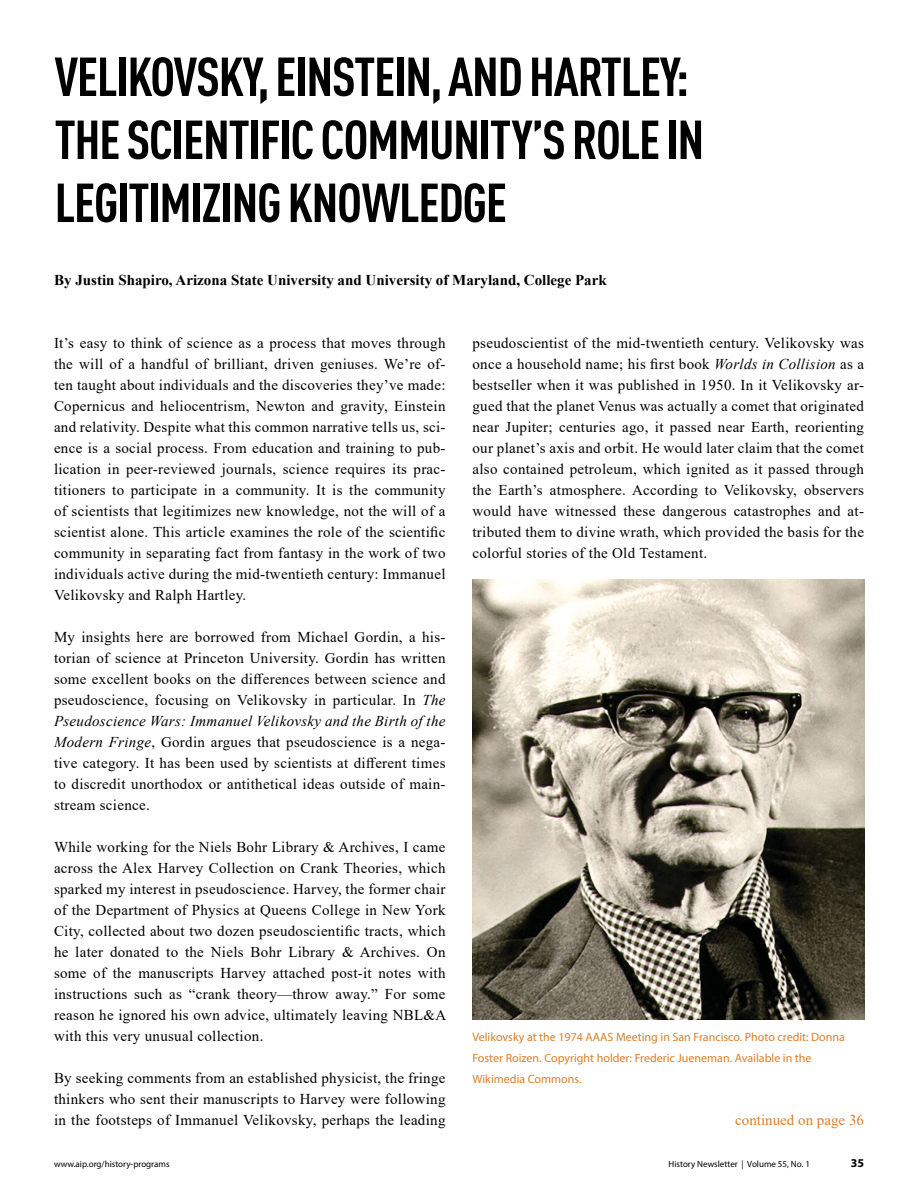
<style>
.page{position:relative;width:918px;height:1188px;background:#fff}
.page>*{position:absolute;margin:0;border:0;box-sizing:border-box;transform-origin:0 0}
.t1{font:700 condensed 54px/63px "DIN Pro";letter-spacing:-.025em;color:#000}
.t2{font:15px/21px "Times New Roman";letter-spacing:.02em;color:#000;text-align:justify}
.t3{font:700 15px "Times New Roman";color:#000}
.t4{font:15px "Times New Roman";color:#da7f2a}
.t5{font:12px/21px "Myriad Pro";color:#da7f2a}
.t6{font:700 12px "Myriad Pro";color:#000}
.t7{font:9px "Myriad Pro";color:#000}
.s1{font-style:italic}
</style>
<div class="page">
<img style="left:473px;top:579px;width:391px;height:441px">
<h1 class="t1" style="left:55px;top:41px;width:651px">VELIKOVSKY, EINSTEIN, AND HARTLEY:<br>THE SCIENTIFIC COMMUNITY’S ROLE IN<br>LEGITIMIZING KNOWLEDGE</h1>
<p class="t3" style="left:54px;top:269px;width:554px">By Justin Shapiro, Arizona State University and University of Maryland, College Park</p>
<p class="t2" style="left:54px;top:332px;width:393px">It’s easy to think of science as a process that moves through the will of a handful of brilliant, driven geniuses. We’re of&shy;ten taught about individuals and the discoveries they’ve made:<br>Copernicus and heliocentrism, Newton and gravity, Einstein and relativity. Despite what this common narrative tells us, sci&shy;ence is a social process. From education and training to pub&shy;lication in peer-reviewed journals, science requires its prac&shy;titioners to participate in a community. It is the community of scientists that legitimizes new knowledge, not the will of a scientist alone. This article examines the role of the scientific community in separating fact from fantasy in the work of two individuals active during the mid-twentieth century: Immanuel Velikovsky and Ralph Hartley.</p>
<p class="t2" style="left:54px;top:626px;width:393px">My insights here are borrowed from Michael Gordin, a his&shy;torian of science at Princeton University. Gordin has written some excellent books on the differences between science and pseudoscience, focusing on Velikovsky in particular. In <span class="s1">The Pseudoscience Wars: Immanuel Velikovsky and the Birth of the Modern Fringe</span>, Gordin argues that pseudoscience is a nega&shy;tive category. It has been used by scientists at different times to discredit unorthodox or antithetical ideas outside of main&shy;stream science.</p>
<p class="t2" style="left:54px;top:836px;width:394px">While working for the Niels Bohr Library &amp; Archives, I came across the Alex Harvey Collection on Crank Theories, which sparked my interest in pseudoscience. Harvey, the former chair of the Department of Physics at Queens College in New York City, collected about two dozen pseudoscientific tracts, which he later donated to the Niels Bohr Library &amp; Archives. On some of the manuscripts Harvey attached post-it notes with instructions such as “crank theory—throw away.” For some reason he ignored his own advice, ultimately leaving NBL&amp;A with this very unusual collection.</p>
<p class="t2" style="left:54px;top:1067px;width:393px">By seeking comments from an established physicist, the fringe thinkers who sent their manuscripts to Harvey were following in the footsteps of Immanuel Velikovsky, perhaps the leading</p>
<p class="t2" style="left:472px;top:332px;width:393px">pseudoscientist of the mid-twentieth century. Velikovsky was once a household name; his first book <span class="s1">Worlds in Collision</span> as a bestseller when it was published in 1950. In it Velikovsky ar&shy;gued that the planet Venus was actually a comet that originated near Jupiter; centuries ago, it passed near Earth, reorienting our planet’s axis and orbit. He would later claim that the comet also contained petroleum, which ignited as it passed through the Earth’s atmosphere. According to Velikovsky, observers would have witnessed these dangerous catastrophes and at&shy;tributed them to divine wrath, which provided the basis for the colorful stories of the Old Testament.</p>
<p class="t5" style="left:472px;top:1026px;width:374px">Velikovsky at the 1974 AAAS Meeting in San Francisco. Photo credit: Donna<br>Foster Roizen. Copyright holder: Frederic Jueneman. Available in the<br>Wikimedia Commons.</p>
<p class="t4" style="left:735px;top:1109px;width:130px">continued on page 36</p>
<p class="t7" style="left:54px;top:1159px;width:117px">www.aip.org/history-programs</p>
<p class="t7" style="left:668px;top:1159px;width:143px">History Newsletter | Volume 55, No. 1</p>
<p class="t6" style="left:851px;top:1155px;width:15px">35</p>
</div>
